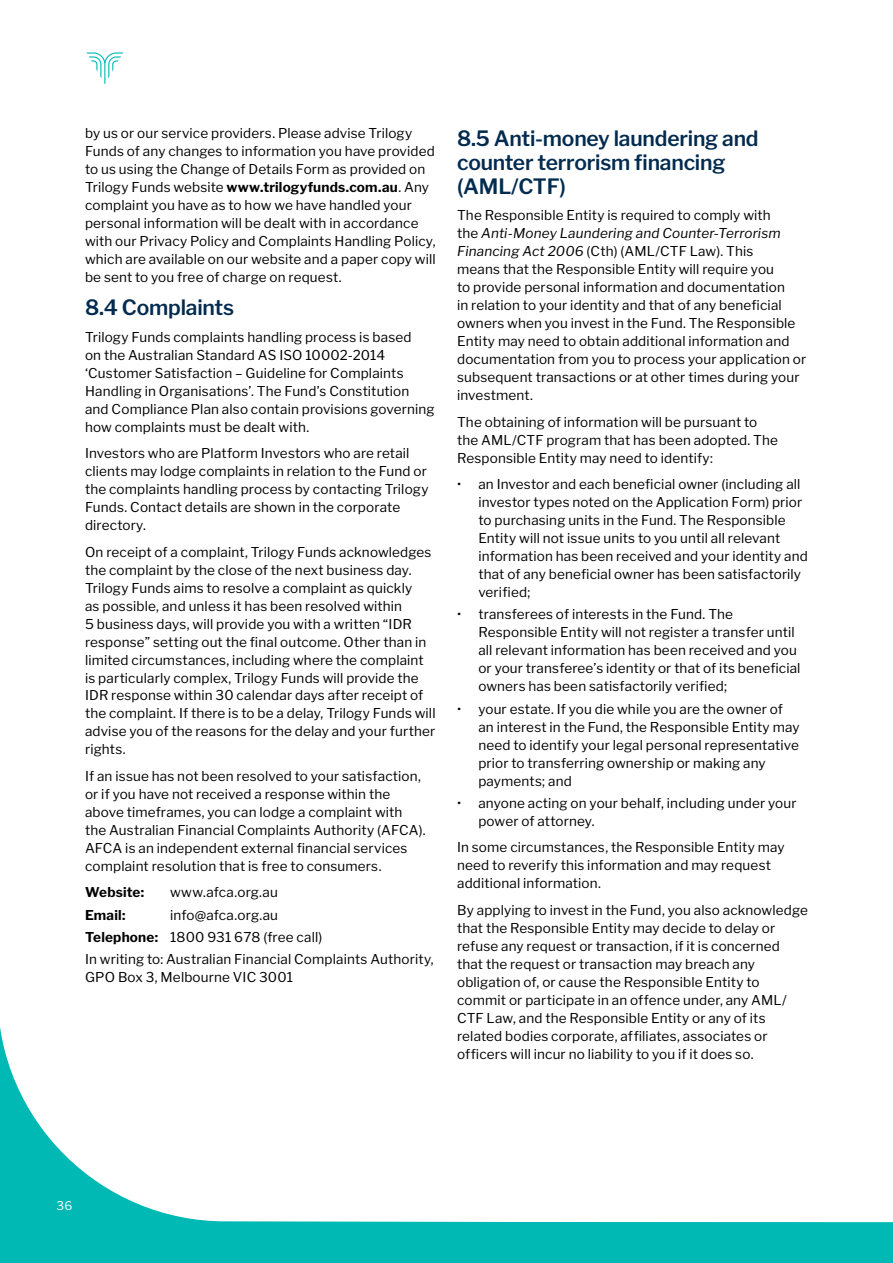
<style>
.page{position:relative;width:893px;height:1263px;background:#fff}
.page>*{position:absolute;margin:0;border:0;box-sizing:border-box;transform-origin:0 0}
.t1{font:600 21px/24px "Libre Franklin";letter-spacing:-.01em;color:#032b4f}
.t2{font:13.5px/18px "Libre Franklin";letter-spacing:.01em;color:#000}
.t3{font:700 13.5px "Libre Franklin";letter-spacing:.015em;color:#000}
.t4{font:12px "Libre Franklin";color:#fff}
.s1{font-weight:700}
.s2{font-style:italic}
</style>
<div class="page">
<div style="left:823px;top:1222px;width:70px;height:41px;background:#00b8b4"></div>
<svg style="left:0;top:1027px;width:823px;height:236px"></svg>
<svg style="left:86px;top:52px;width:37px;height:32px"></svg>
<p class="t2" style="left:85px;top:123px;width:352px">by us or our service providers. Please advise Trilogy Funds of any changes to information you have provided to us using the Change of Details Form as provided on Trilogy Funds website <span class="s1">www.trilogyfunds.com.au</span>. Any complaint you have as to how we have handled your personal information will be dealt with in accordance with our Privacy Policy and Complaints Handling Policy, which are available on our website and a paper copy will be sent to you free of charge on request.</p>
<h1 class="t1" style="left:85px;top:293px;width:150px">8.4 Complaints</h1>
<p class="t2" style="left:85px;top:326px;width:351px">Trilogy Funds complaints handling process is based<br>on the Australian Standard AS ISO 10002-2014 ‘Customer Satisfaction – Guideline for Complaints Handling in Organisations’. The Fund’s Constitution and Compliance Plan also contain provisions governing how complaints must be dealt with.</p>
<p class="t2" style="left:85px;top:443px;width:345px">Investors who are Platform Investors who are retail clients may lodge complaints in relation to the Fund or the complaints handling process by contacting Trilogy Funds. Contact details are shown in the corporate directory.</p>
<p class="t2" style="left:85px;top:541px;width:352px">On receipt of a complaint, Trilogy Funds acknowledges the complaint by the close of the next business day.<br>Trilogy Funds aims to resolve a complaint as quickly<br>as possible, and unless it has been resolved within<br>5 business days, will provide you with a written “IDR response” setting out the final outcome. Other than in limited circumstances, including where the complaint is particularly complex, Trilogy Funds will provide the IDR response within 30 calendar days after receipt of the complaint. If there is to be a delay, Trilogy Funds will advise you of the reasons for the delay and your further rights.</p>
<p class="t2" style="left:85px;top:766px;width:342px">If an issue has not been resolved to your satisfaction, or if you have not received a response within the above timeframes, you can lodge a complaint with the Australian Financial Complaints Authority (AFCA).<br>AFCA is an independent external financial services complaint resolution that is free to consumers.</p>
<p class="t3" style="left:85px;top:882px;width:61px">Website:</p>
<p class="t2" style="left:170px;top:882px;width:109px">www.afca.org.au</p>
<p class="t3" style="left:85px;top:904px;width:42px">Email:</p>
<p class="t2" style="left:85px;top:902px;width:350px;line-height:22.2px;text-indent:85px">info@afca.org.au<br><span class="s1">Telephone:</span> 1800 931 678 (free call)<br>In writing to: Australian Financial Complaints Authority,</p>
<p class="t2" style="left:85px;top:967px;width:209px">GPO Box 3, Melbourne VIC 3001</p>
<h1 class="t1" style="left:457px;top:124px;width:303px">8.5 Anti-money laundering and counter terrorism financing (AML/CTF)</h1>
<p class="t2" style="left:457px;top:205px;width:351px">The Responsible Entity is required to comply with<br>the <span class="s2">Anti-Money Laundering and Counter-Terrorism Financing Act 2006</span> (Cth) (AML/CTF Law). This<br>means that the Responsible Entity will require you<br>to provide personal information and documentation<br>in relation to your identity and that of any beneficial owners when you invest in the Fund. The Responsible Entity may need to obtain additional information and documentation from you to process your application or subsequent transactions or at other times during your investment.</p>
<p class="t2" style="left:457px;top:412px;width:322px">The obtaining of information will be pursuant to the AML/CTF program that has been adopted. The<br>Responsible Entity may need to identify:</p>
<p class="t2" style="left:478px;top:474px;width:331px;text-indent:-21px">• an Investor and each beneficial owner (including all investor types noted on the Application Form) prior to purchasing units in the Fund. The Responsible Entity will not issue units to you until all relevant information has been received and your identity and that of any beneficial owner has been satisfactorily verified;</p>
<p class="t2" style="left:478px;top:604px;width:324px;text-indent:-21px">• transferees of interests in the Fund. The Responsible Entity will not register a transfer until all relevant information has been received and you or your transferee’s identity or that of its beneficial owners has been satisfactorily verified;</p>
<p class="t2" style="left:478px;top:698px;width:323px;text-indent:-21px">• your estate. If you die while you are the owner of an interest in the Fund, the Responsible Entity may need to identify your legal personal representative prior to transferring ownership or making any payments; and</p>
<p class="t2" style="left:478px;top:793px;width:320px;text-indent:-21px">• anyone acting on your behalf, including under your power of attorney.</p>
<p class="t2" style="left:457px;top:837px;width:329px">In some circumstances, the Responsible Entity may need to reverify this information and may request additional information.</p>
<p class="t2" style="left:457px;top:900px;width:352px">By applying to invest in the Fund, you also acknowledge that the Responsible Entity may decide to delay or refuse any request or transaction, if it is concerned that the request or transaction may breach any obligation of, or cause the Responsible Entity to commit or participate in an offence under, any AML/ CTF Law, and the Responsible Entity or any of its related bodies corporate, affiliates, associates or officers will incur no liability to you if it does so.</p>
<p class="t4" style="left:57px;top:1196px;width:17px">36</p>
</div>
